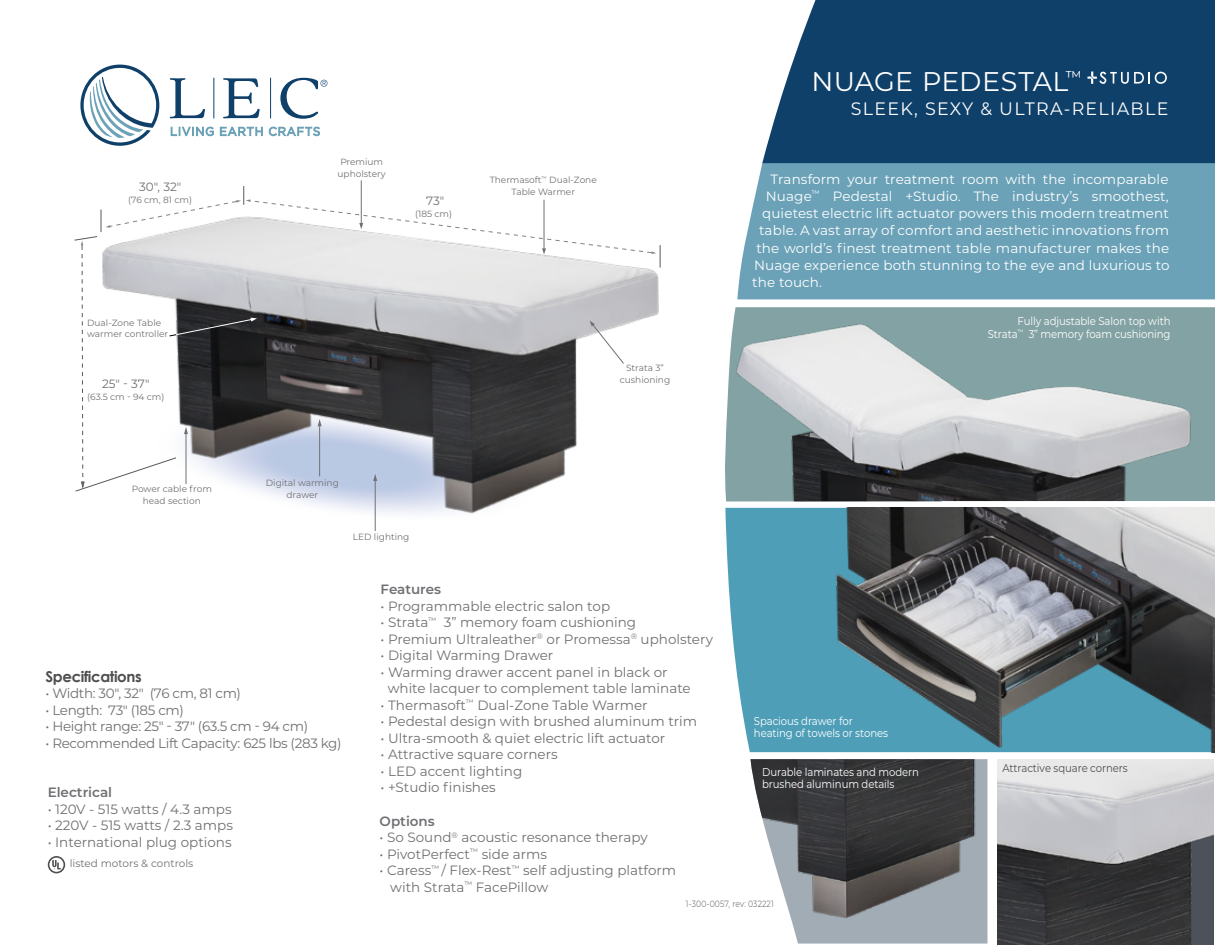
<style>
.page{position:relative;width:1215px;height:945px;background:#fff}
.page>*{position:absolute;margin:0;border:0;box-sizing:border-box;transform-origin:0 0}
.t1{font:27px "Montserrat";letter-spacing:.01em;color:#fff}
.t2{font:18px "Montserrat";letter-spacing:.075em;color:#fff}
.t3{font:700 15px "Century Gothic";letter-spacing:-.025em;color:#4e4e4e}
.t4{font:13.5px/16.5px "Montserrat";color:#6f7073}
.t5{font:13.5px "Montserrat";letter-spacing:.01em;color:#fff}
.t6{font:13.5px "Montserrat";letter-spacing:-.025em;color:#6f7073}
.t7{font:600 13.5px "Montserrat";color:#6f7073}
.t8{font:12px "Montserrat";letter-spacing:-.005em;color:#6f7073}
.t9{font:11.25px/12.8px "Montserrat";letter-spacing:-.01em;color:#fff;scale:.9 1}
.t10{font:11.25px "Montserrat";letter-spacing:-.01em;color:#4f5050;scale:.9 1}
.t11{font:10.5px "Montserrat";color:#6f7073}
.t12{font:9px/12px "Montserrat";color:#6f7073;text-align:center}
.t13{font:300 9px "Montserrat";letter-spacing:.02em;color:#4f5050;scale:.85 1}
</style>
<div class="page">
<svg style="left:170px;top:78px;width:35px;height:40px"></svg>
<svg style="left:223px;top:78px;width:37px;height:40px"></svg>
<svg style="left:171px;top:127px;width:43px;height:9px"></svg>
<svg style="left:220px;top:127px;width:43px;height:9px"></svg>
<svg style="left:269px;top:127px;width:51px;height:9px"></svg>
<hr style="left:213px;top:78px;width:1px;height:40px;background:#0f406a">
<hr style="left:270px;top:78px;width:1px;height:40px;background:#0f406a">
<svg style="left:280px;top:78px;width:47px;height:41px"></svg>
<svg style="left:80px;top:65px;width:79px;height:81px"></svg>
<img style="left:265px;top:492px;width:259px;height:34px">
<hr style="left:361px;top:180px;width:1px;height:43px;background:#6f7073">
<hr style="left:375px;top:481px;width:1px;height:50px;background:#6f7073">
<svg style="left:74px;top:186px;width:587px;height:306px"></svg>
<svg style="left:48px;top:856px;width:17px;height:17px"></svg>
<div style="left:737px;top:163px;width:478px;height:136px;background:#6ba2b8"></div>
<div style="left:762px;top:0;width:453px;height:163px;background:#0f406a"></div>
<svg style="left:795px;top:932px;width:192px;height:12px;background:#a5afb7"></svg>
<img style="left:750px;top:759px;width:237px;height:173px">
<svg style="left:1087px;top:72px;width:80px;height:12px"></svg>
<svg style="left:725px;top:508px;width:52px;height:244px;fill:#4e9eb8"></svg>
<img style="left:777px;top:508px;width:438px;height:244px">
<img style="left:998px;top:759px;width:215px;height:186px">
<svg style="left:725px;top:307px;width:490px;height:194px;background:#8da9aa"></svg>
<img style="left:730px;top:318px;width:468px;height:183px">
<p class="t12" style="left:338px;top:155px;width:50px">Premium upholstery</p>
<p class="t8" style="left:139px;top:179px;width:44px">30", 32"</p>
<p class="t12" style="left:128px;top:193px;width:65px">(76 cm, 81 cm)</p>
<p class="t8" style="left:426px;top:193px;width:20px">73"</p>
<p class="t12" style="left:415px;top:208px;width:39px">(185 cm)</p>
<p class="t12" style="left:490px;top:174px;width:109px">Thermasoft<sup>™</sup> Dual-Zone<br>Table Warmer</p>
<p class="t12" style="left:87px;top:317px;width:82px;line-height:10.5px;text-align:left">Dual-Zone Table warmer controller</p>
<p class="t8" style="left:102px;top:376px;width:49px">25" - 37"</p>
<p class="t12" style="left:87px;top:391px;width:79px">(63.5 cm - 94 cm)</p>
<p class="t12" style="left:132px;top:483px;width:82px">Power cable from head section</p>
<p class="t12" style="left:266px;top:477px;width:75px">Digital warming drawer</p>
<p class="t12" style="left:353px;top:531px;width:58px">LED lighting</p>
<p class="t12" style="left:620px;top:362px;width:52px">Strata 3” cushioning</p>
<p class="t3" style="left:46px;top:667px;width:98px">Specifications</p>
<p class="t6" style="left:46px;top:684px;width:197px">• Width: 30", 32" (76 cm, 81 cm)</p>
<p class="t6" style="left:46px;top:700px;width:140px">• Length: 73" (185 cm)</p>
<p class="t6" style="left:46px;top:717px;width:264px">• Height range: 25" - 37" (63.5 cm - 94 cm)</p>
<p class="t6" style="left:46px;top:733px;width:298px">• Recommended Lift Capacity: 625 lbs (283 kg)</p>
<p class="t7" style="left:48px;top:783px;width:66px">Electrical</p>
<p class="t4" style="left:48px;top:800px;width:185px">• 120V - 515 watts / 4.3 amps</p>
<p class="t4" style="left:48px;top:817px;width:187px">• 220V - 515 watts / 2.3 amps</p>
<p class="t4" style="left:48px;top:833px;width:185px">• International plug options</p>
<p class="t11" style="left:70px;top:856px;width:125px">listed motors &amp; controls</p>
<p class="t7" style="left:381px;top:580px;width:62px">Features</p>
<p class="t4" style="left:381px;top:597px;width:231px">• Programmable electric salon top</p>
<p class="t4" style="left:381px;top:614px;width:257px">• Strata<sup>™</sup> 3” memory foam cushioning</p>
<p class="t4" style="left:381px;top:630px;width:334px">• Premium Ultraleather<sup>®</sup> or Promessa<sup>®</sup> upholstery</p>
<p class="t4" style="left:381px;top:647px;width:174px">• Digital Warming Drawer</p>
<p class="t4" style="left:388px;top:663px;width:305px;text-indent:-7px">• Warming drawer accent panel in black or white lacquer to complement table laminate</p>
<p class="t4" style="left:381px;top:696px;width:269px">• Thermasoft<sup>™</sup> Dual-Zone Table Warmer</p>
<p class="t4" style="left:381px;top:713px;width:318px">• Pedestal design with brushed aluminum trim</p>
<p class="t4" style="left:381px;top:729px;width:286px">• Ultra-smooth &amp; quiet electric lift actuator</p>
<p class="t4" style="left:381px;top:746px;width:179px">• Attractive square corners</p>
<p class="t4" style="left:381px;top:762px;width:143px">• LED accent lighting</p>
<p class="t4" style="left:381px;top:779px;width:117px">• +Studio finishes</p>
<p class="t7" style="left:380px;top:811px;width:57px">Options</p>
<p class="t4" style="left:380px;top:829px;width:269px">• So Sound<sup>®</sup> acoustic resonance therapy</p>
<p class="t4" style="left:380px;top:845px;width:169px">• PivotPerfect<sup>™</sup> side arms</p>
<p class="t4" style="left:390px;top:862px;width:287px;text-indent:-11px">• Caress<sup>™</sup> / Flex-Rest<sup>™</sup> self adjusting platform with Strata<sup>™</sup> FacePillow</p>
<h1 class="t1" style="left:812px;top:63px;width:272px">NUAGE PEDESTAL<sup>™</sup></h1>
<h2 class="t2" style="left:851px;top:97px;width:319px">SLEEK, SEXY &amp; ULTRA-RELIABLE</h2>
<p class="t5" style="left:770px;top:170px;width:400px">Transform your treatment room with the incomparable</p>
<p class="t5" style="left:766px;top:187px;width:404px">Nuage<sup>™</sup> Pedestal +Studio. The industry’s smoothest,</p>
<p class="t5" style="left:762px;top:204px;width:408px">quietest electric lift actuator powers this modern treatment</p>
<p class="t5" style="left:759px;top:221px;width:412px">table. A vast array of comfort and aesthetic innovations from</p>
<p class="t5" style="left:756px;top:239px;width:414px">the world’s finest treatment table manufacturer makes the</p>
<p class="t5" style="left:754px;top:256px;width:417px">Nuage experience both stunning to the eye and luxurious to</p>
<p class="t5" style="left:752px;top:273px;width:71px">the touch.</p>
<p class="t9" style="left:988px;top:314px;width:205px;text-align:right">Fully adjustable Salon top with<br>Strata<sup>™</sup> 3” memory foam cushioning</p>
<p class="t9" style="left:754px;top:714px;width:151px">Spacious drawer for heating of towels or stones</p>
<p class="t9" style="left:762px;top:765px;width:176px">Durable laminates and modern brushed aluminum details</p>
<p class="t10" style="left:1002px;top:760px;width:141px">Attractive square corners</p>
<p class="t13" style="left:686px;top:897px;width:105px">1-300-0057, rev: 032221</p>
</div>
